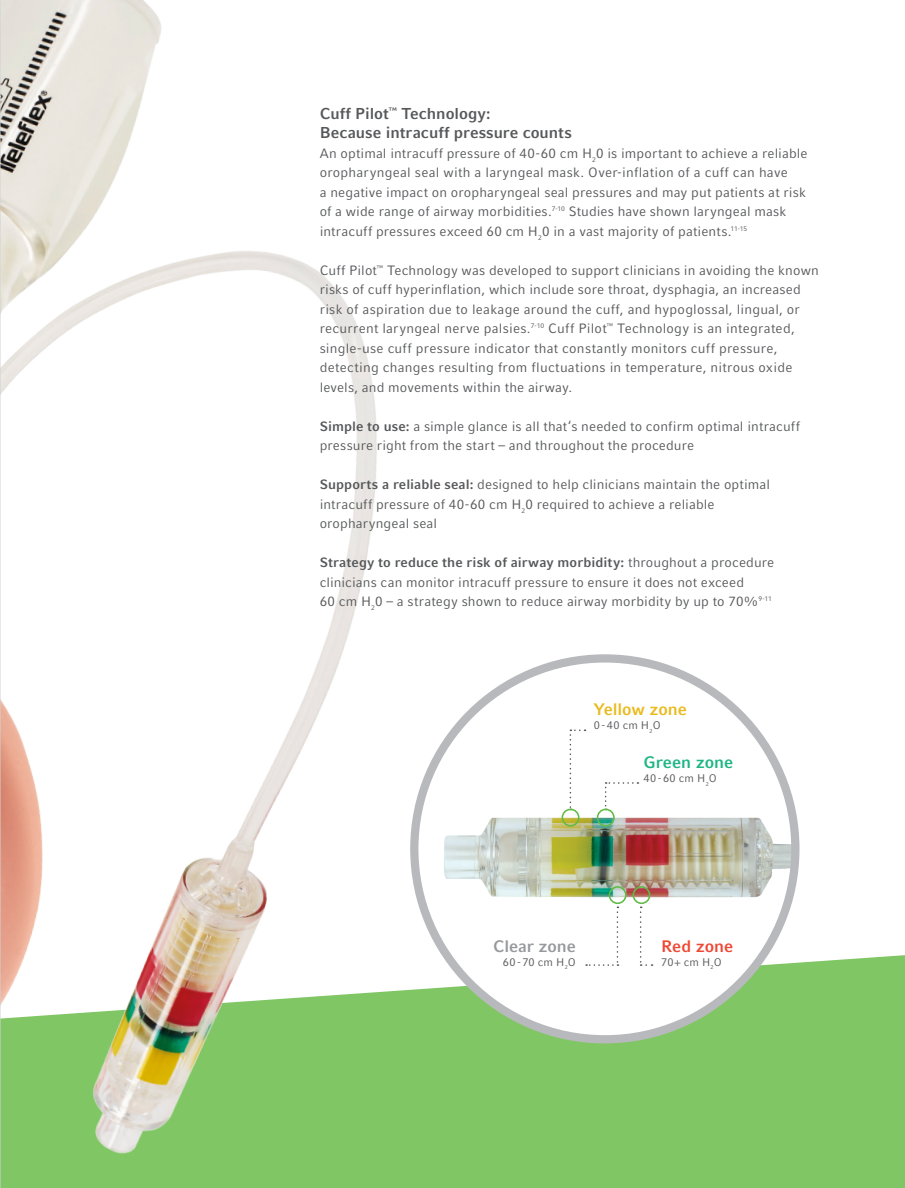
<style>
.page{position:relative;width:905px;height:1188px;background:#fff}
.page>*{position:absolute;margin:0;border:0;box-sizing:border-box;transform-origin:0 0}
.Copy_Headline{font:700 16.65px "Compatil Fact LT Pro";letter-spacing:-.005em;color:#eabb1e}
.Copy_Headline-2{font:700 16.65px "Compatil Fact LT Pro";letter-spacing:-.005em;color:#97999c}
.Copy_Headline-3{font:700 16.65px "Compatil Fact LT Pro";color:#1eb684}
.Copy_Headline-4{font:700 16.65px "Compatil Fact LT Pro";letter-spacing:-.005em;color:#ef4835}
.Copy_Headline-5{font:700 15.75px/19.5px "Compatil Fact LT Pro";color:#57585a}
.Copy_Text{font:13.5px/19.5px "Compatil Fact LT Pro";letter-spacing:.01em;color:#57585a}
.Text_Small{font:11.1px "Compatil Fact LT Pro";letter-spacing:.02em;color:#57585a}
.s1{font-weight:700}
</style>
<div class="page">
<svg style="left:425px;top:931px;width:479px;height:257px;background:#88c86e"></svg>
<img style="left:1px;top:0;width:424px;height:1188px">
<div style="left:414px;top:658px;width:381px;height:381px;background:#fff;border-radius:50%"></div>
<img style="left:422px;top:785px;width:373px;height:144px">
<svg style="left:605px;top:782px;width:33px;height:28px"></svg>
<svg style="left:586px;top:907px;width:32px;height:59px"></svg>
<svg style="left:639px;top:907px;width:13px;height:59px"></svg>
<div style="left:596px;top:809px;width:18px;height:18px;border:2px solid #60bb46;border-radius:50%"></div>
<div style="left:608px;top:886px;width:18px;height:18px;border:2px solid #60bb46;border-radius:50%"></div>
<div style="left:632px;top:886px;width:18px;height:18px;border:2px solid #60bb46;border-radius:50%"></div>
<svg style="left:569px;top:729px;width:16px;height:81px"></svg>
<div style="left:561px;top:809px;width:18px;height:18px;border:2px solid #60bb46;border-radius:50%"></div>
<hr style="left:0;top:0;width:1px;height:1188px;background:#d1d2d4">
<p class="Copy_Headline-5" style="left:320px;top:103px;width:254px">Cuff Pilot<sup>™</sup> Technology:<br>Because intracuff pressure counts</p>
<p class="Copy_Text" style="left:320px;top:143px;width:489px">An optimal intracuff pressure of 40-60 cm H<sub>2</sub>0 is important to achieve a reliable oropharyngeal seal with a laryngeal mask. Over-inflation of a cuff can have<br>a negative impact on oropharyngeal seal pressures and may put patients at risk of a wide range of airway morbidities.<sup>7-10</sup> Studies have shown laryngeal mask intracuff pressures exceed 60 cm H<sub>2</sub>0 in a vast majority of patients.<sup>11-15</sup></p>
<p class="Copy_Text" style="left:320px;top:260px;width:501px">Cuff Pilot<sup>™</sup> Technology was developed to support clinicians in avoiding the known risks of cuff hyperinflation, which include sore throat, dysphagia, an increased risk of aspiration due to leakage around the cuff, and hypoglossal, lingual, or recurrent laryngeal nerve palsies.<sup>7-10</sup> Cuff Pilot<sup>™</sup> Technology is an integrated, single-use cuff pressure indicator that constantly monitors cuff pressure, detecting changes resulting from fluctuations in temperature, nitrous oxide levels, and movements within the airway.</p>
<p class="Copy_Text" style="left:320px;top:416px;width:482px"><span class="s1">Simple to use:</span> a simple glance is all that‘s needed to confirm optimal intracuff pressure right from the start – and throughout the procedure</p>
<p class="Copy_Text" style="left:320px;top:475px;width:452px"><span class="s1">Supports a reliable seal:</span> designed to help clinicians maintain the optimal intracuff pressure of 40-60 cm H<sub>2</sub>0 required to achieve a reliable oropharyngeal seal</p>
<p class="Copy_Text" style="left:320px;top:553px;width:456px"><span class="s1">Strategy to reduce the risk of airway morbidity:</span> throughout a procedure clinicians can monitor intracuff pressure to ensure it does not exceed<br>60 cm H<sub>2</sub>0 – a strategy shown to reduce airway morbidity by up to 70%<sup>9-11</sup></p>
<p class="Copy_Headline" style="left:594px;top:700px;width:94px">Yellow zone</p>
<p class="Text_Small" style="left:594px;top:719px;width:68px">0-40 cm H<sub>2</sub>O</p>
<p class="Copy_Headline-2" style="left:493px;top:936px;width:84px">Clear zone</p>
<p class="Text_Small" style="left:503px;top:956px;width:74px">60-70 cm H<sub>2</sub>O</p>
<p class="Copy_Headline-3" style="left:643px;top:752px;width:91px">Green zone</p>
<p class="Text_Small" style="left:643px;top:772px;width:75px">40-60 cm H<sub>2</sub>O</p>
<p class="Copy_Headline-4" style="left:661px;top:936px;width:73px">Red zone</p>
<p class="Text_Small" style="left:661px;top:956px;width:62px">70+ cm H<sub>2</sub>O</p>
</div>
